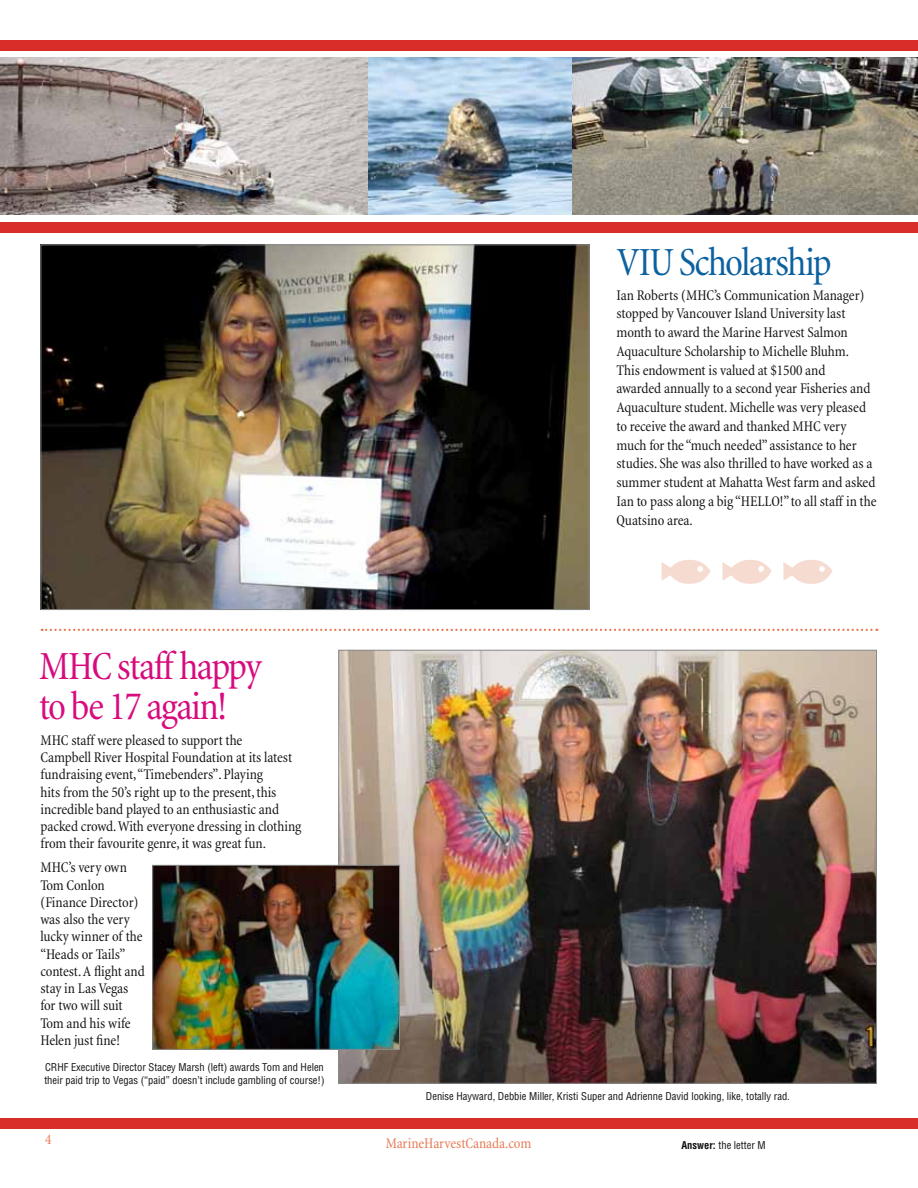
<style>
.page{position:relative;width:918px;height:1188px;background:#fff}
.page>*{position:absolute;margin:0;border:0;box-sizing:border-box;transform-origin:0 0}
.t1{font:condensed 40.5px/40.5px "Minion";letter-spacing:-.04em;color:#d70b7d}
.t2{font:condensed 40.5px "Minion";letter-spacing:-.04em;color:#0c61a0}
.t3{font:condensed 15px/17.2px "Minion";letter-spacing:-.005em;color:#121212}
.t4{font:condensed 15px "Minion";letter-spacing:-.005em;color:#e57852}
.t5{font:condensed 10.5px/13.5px "Helvetica";color:#121212}
.s1{font-weight:700}
</style>
<div class="page">
<img style="left:340px;top:652px;width:535px;height:430px">
<div style="left:0;top:222px;width:918px;height:10px;background:#d92d2a"></div>
<div style="left:0;top:40px;width:918px;height:11px;background:#d92d2a"></div>
<img style="left:367px;top:57px;width:551px;height:157px">
<div style="left:0;top:1119px;width:918px;height:10px;background:#d92d2a"></div>
<img style="left:0;top:57px;width:367px;height:158px">
<img style="left:42px;top:246px;width:546px;height:362px">
<img style="left:154px;top:867px;width:244px;height:181px">
<div style="left:152px;top:865px;width:248px;height:185px;border:1px solid #888a8a"></div>
<svg style="left:42px;top:629px;width:835px;height:2px"></svg>
<svg style="left:662px;top:560px;width:171px;height:24px"></svg>
<h1 class="t2" style="left:616px;top:241px;width:217px">VIU Scholarship</h1>
<h1 class="t1" style="left:39px;top:647px;width:224px">MHC staff happy to be 17 again!</h1>
<p class="t3" style="left:40px;top:732px;width:262px">MHC staff were pleased to support the<br>Campbell River Hospital Foundation at its latest fundraising event, “Timebenders”. Playing<br>hits from the 50’s right up to the present, this incredible band played to an enthusiastic and packed crowd. With everyone dressing in clothing from their favourite genre, it was great fun.</p>
<p class="t3" style="left:40px;top:859px;width:106px">MHC’s very own<br>Tom Conlon (Finance Director) was also the very lucky winner of the “Heads or Tails” contest. A flight and stay in Las Vegas for two will suit<br>Tom and his wife<br>Helen just fine!</p>
<p class="t5" style="left:44px;top:1060px;width:282px">CRHF Executive Director Stacey Marsh (left) awards Tom and Helen their paid trip to Vegas (“paid” doesn’t include gambling of course!)</p>
<p class="t3" style="left:616px;top:286px;width:261px;line-height:18.8px">Ian Roberts (MHC’s Communication Manager) stopped by Vancouver Island University last month to award the Marine Harvest Salmon Aquaculture Scholarship to Michelle Bluhm.<br>This endowment is valued at $1500 and<br>awarded annually to a second year Fisheries and Aquaculture student. Michelle was very pleased to receive the award and thanked MHC very much for the “much needed” assistance to her studies. She was also thrilled to have worked as a summer student at Mahatta West farm and asked Ian to pass along a big “HELLO!” to all staff in the Quatsino area.</p>
<p class="t5" style="left:426px;top:1089px;width:365px">Denise Hayward, Debbie Miller, Kristi Super and Adrienne David looking, like, totally rad.</p>
<p class="t5" style="left:681px;top:1138px;width:86px"><span class="s1">Answer:</span> the letter M</p>
<p class="t4" style="left:45px;top:1131px;width:8px">4</p>
<p class="t4" style="left:386px;top:1136px;width:147px">MarineHarvestCanada.com</p>
</div>
